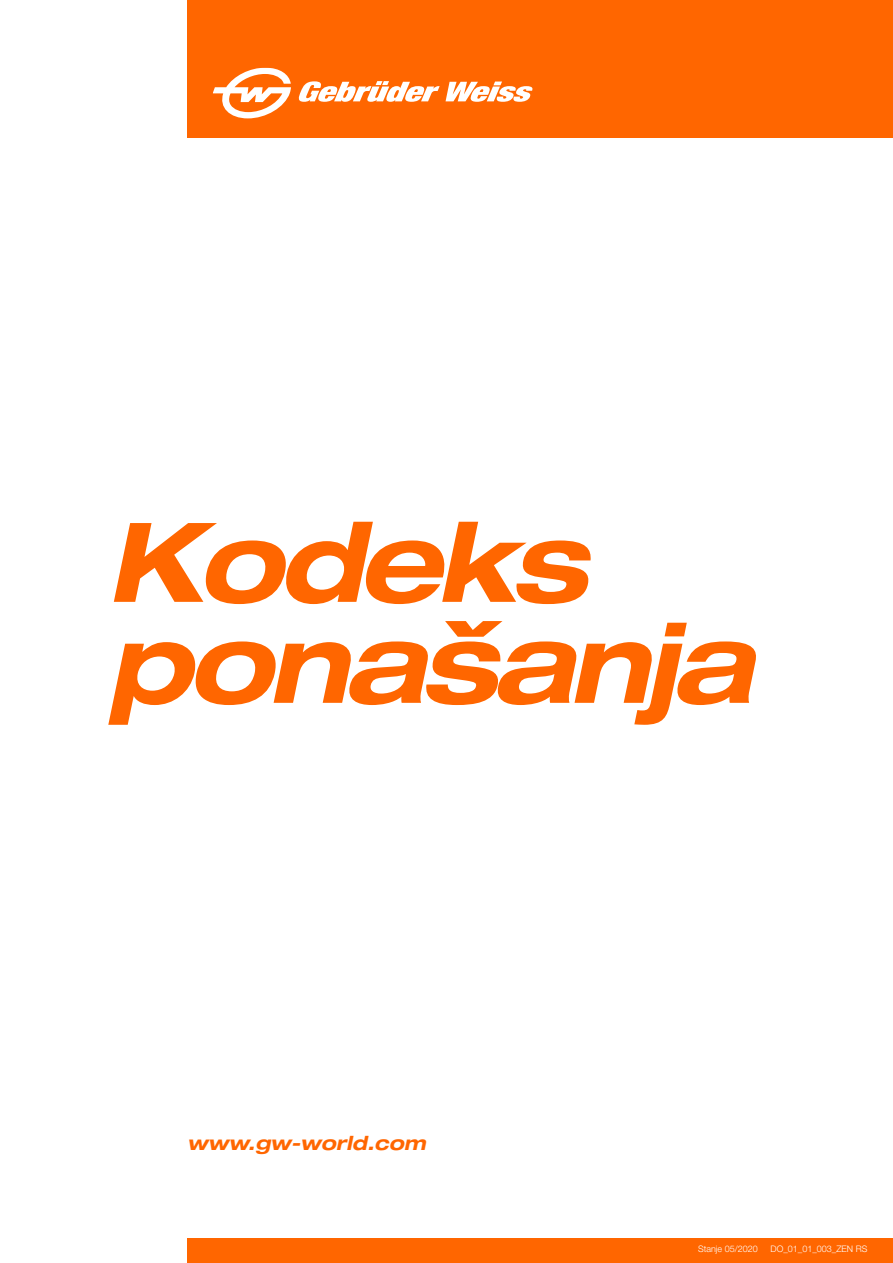
<style>
.page{position:relative;width:893px;height:1263px;background:#fff}
.page>*{position:absolute;margin:0;border:0;box-sizing:border-box;transform-origin:0 0}
.t1{font:italic 700 expanded 110.4px/100.9px "Helvetica Neue LT Pro";letter-spacing:-.05em;color:#f60}
.t2{font:italic 700 expanded 19.5px "Helvetica Neue LT Pro";color:#f60}
.t3{font:300 9px "Helvetica Neue LT Pro";color:#fff}
</style>
<div class="page">
<div style="left:187px;top:0;width:706px;height:137px;background:#f60"></div>
<div style="left:187px;top:1238px;width:706px;height:25px;background:#f60"></div>
<svg style="left:446px;top:82px;width:87px;height:20px"></svg>
<svg style="left:213px;top:68px;width:227px;height:50px"></svg>
<h1 class="t1" style="left:106px;top:508px;width:648px">Kodeks ponašanja</h1>
<h2 class="t2" style="left:187px;top:1130px;width:240px">www.gw-world.com</h2>
<p class="t3" style="left:698px;top:1244px;width:61px">Stanje 05/2020</p>
<p class="t3" style="left:770px;top:1244px;width:98px">DO_01_01_003_ZEN RS</p>
</div>
